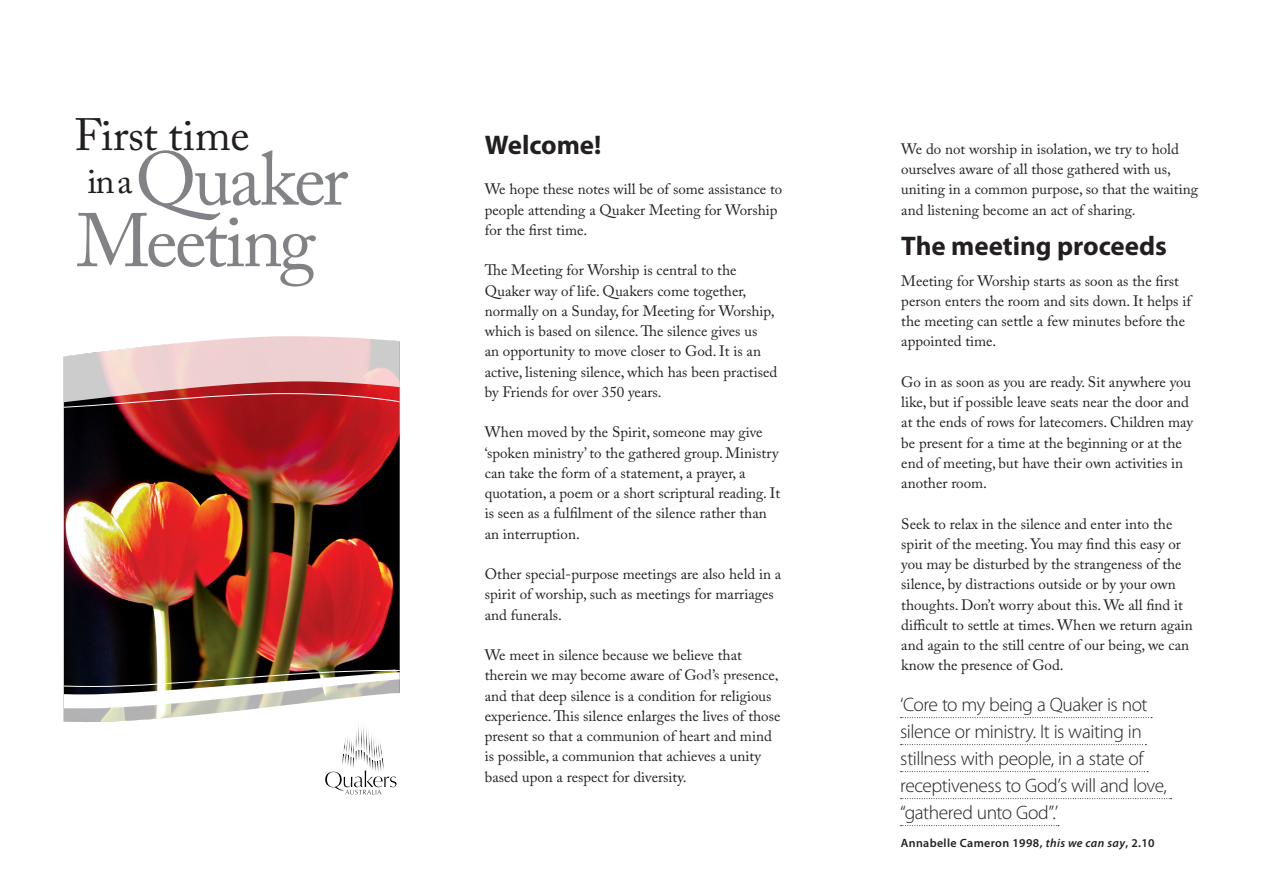
<style>
.page{position:relative;width:1263px;height:893px;background:#fff}
.page>*{position:absolute;margin:0;border:0;box-sizing:border-box;transform-origin:0 0}
.Brochure_head_1{font:75px "Adobe Caslon Pro";letter-spacing:-.04em;color:#808285}
.t1{font:45px "Adobe Caslon Pro";letter-spacing:-.005em;color:#231f20}
.t2{font:36px "Adobe Caslon Pro";color:#231f20}
.Brochure_head_1-2{font:700 27px "Myriad Pro";letter-spacing:-.005em;color:#231f20}
.Body_pullquote{font:300 19.5px/27px "Myriad Pro";letter-spacing:-.025em;color:#231f20}
.Brochure_Body_flush{font:15px/20.2px "Adobe Caslon Pro";color:#231f20}
.Body_pullquote-2{font:600 12px "Myriad Pro";letter-spacing:.03em;color:#231f20}
.s1{font-style:italic}
</style>
<div class="page">
<img style="left:64px;top:408px;width:336px;height:262px">
<svg style="left:63px;top:670px;width:337px;height:124px"></svg>
<svg style="left:63px;top:336px;width:337px;height:72px;background:#d9a4a4"></svg>
<svg style="left:901px;top:717px;width:251px;height:1px"></svg>
<svg style="left:901px;top:744px;width:245px;height:1px"></svg>
<svg style="left:901px;top:771px;width:247px;height:1px"></svg>
<svg style="left:901px;top:798px;width:270px;height:1px"></svg>
<svg style="left:901px;top:825px;width:158px;height:1px"></svg>
<p class="t1" style="left:74px;top:108px;width:177px">First time</p>
<p class="t2" style="left:88px;top:160px;width:47px">ina</p>
<p class="Brochure_head_1" style="left:135px;top:135px;width:214px">Quaker</p>
<p class="Brochure_head_1" style="left:77px;top:196px;width:241px">Meeting</p>
<p class="Brochure_head_1-2" style="left:485px;top:127px;width:118px">Welcome!</p>
<p class="Brochure_Body_flush" style="left:485px;top:179px;width:299px">We hope these notes will be of some assistance to people attending a Quaker Meeting for Worship for the first time.</p>
<p class="Brochure_Body_flush" style="left:485px;top:260px;width:294px">The Meeting for Worship is central to the Quaker way of life. Quakers come together, normally on a Sunday, for Meeting for Worship, which is based on silence. The silence gives us<br>an opportunity to move closer to God. It is an active, listening silence, which has been practised by Friends for over 350 years.</p>
<p class="Brochure_Body_flush" style="left:485px;top:422px;width:297px">When moved by the Spirit, someone may give ‘spoken ministry’ to the gathered group. Ministry can take the form of a statement, a prayer, a quotation, a poem or a short scriptural reading. It is seen as a fulfilment of the silence rather than an interruption.</p>
<p class="Brochure_Body_flush" style="left:485px;top:564px;width:298px">Other special-purpose meetings are also held in a spirit of worship, such as meetings for marriages and funerals.</p>
<p class="Brochure_Body_flush" style="left:485px;top:645px;width:297px">We meet in silence because we believe that therein we may become aware of God’s presence, and that deep silence is a condition for religious experience. This silence enlarges the lives of those present so that a communion of heart and mind is possible, a communion that achieves a unity based upon a respect for diversity.</p>
<p class="Brochure_Body_flush" style="left:901px;top:139px;width:298px">We do not worship in isolation, we try to hold ourselves aware of all those gathered with us, uniting in a common purpose, so that the waiting and listening become an act of sharing.</p>
<p class="Brochure_head_1-2" style="left:901px;top:228px;width:267px">The meeting proceeds</p>
<p class="Brochure_Body_flush" style="left:901px;top:270px;width:291px">Meeting for Worship starts as soon as the first person enters the room and sits down. It helps if the meeting can settle a few minutes before the appointed time.</p>
<p class="Brochure_Body_flush" style="left:901px;top:371px;width:293px">Go in as soon as you are ready. Sit anywhere you like, but if possible leave seats near the door and at the ends of rows for latecomers. Children may be present for a time at the beginning or at the end of meeting, but have their own activities in another room.</p>
<p class="Brochure_Body_flush" style="left:901px;top:513px;width:293px">Seek to relax in the silence and enter into the spirit of the meeting. You may find this easy or you may be disturbed by the strangeness of the silence, by distractions outside or by your own thoughts. Don’t worry about this. We all find it difficult to settle at times. When we return again and again to the still centre of our being, we can know the presence of God.</p>
<p class="Body_pullquote" style="left:900px;top:691px;width:268px">‘Core to my being a Quaker is not silence or ministry. It is waiting in stillness with people, in a state of receptiveness to God’s will and love, “gathered unto God”.’</p>
<p class="Body_pullquote-2" style="left:901px;top:835px;width:255px">Annabelle Cameron 1998, <span class="s1">this we can say</span>, 2.10</p>
</div>
